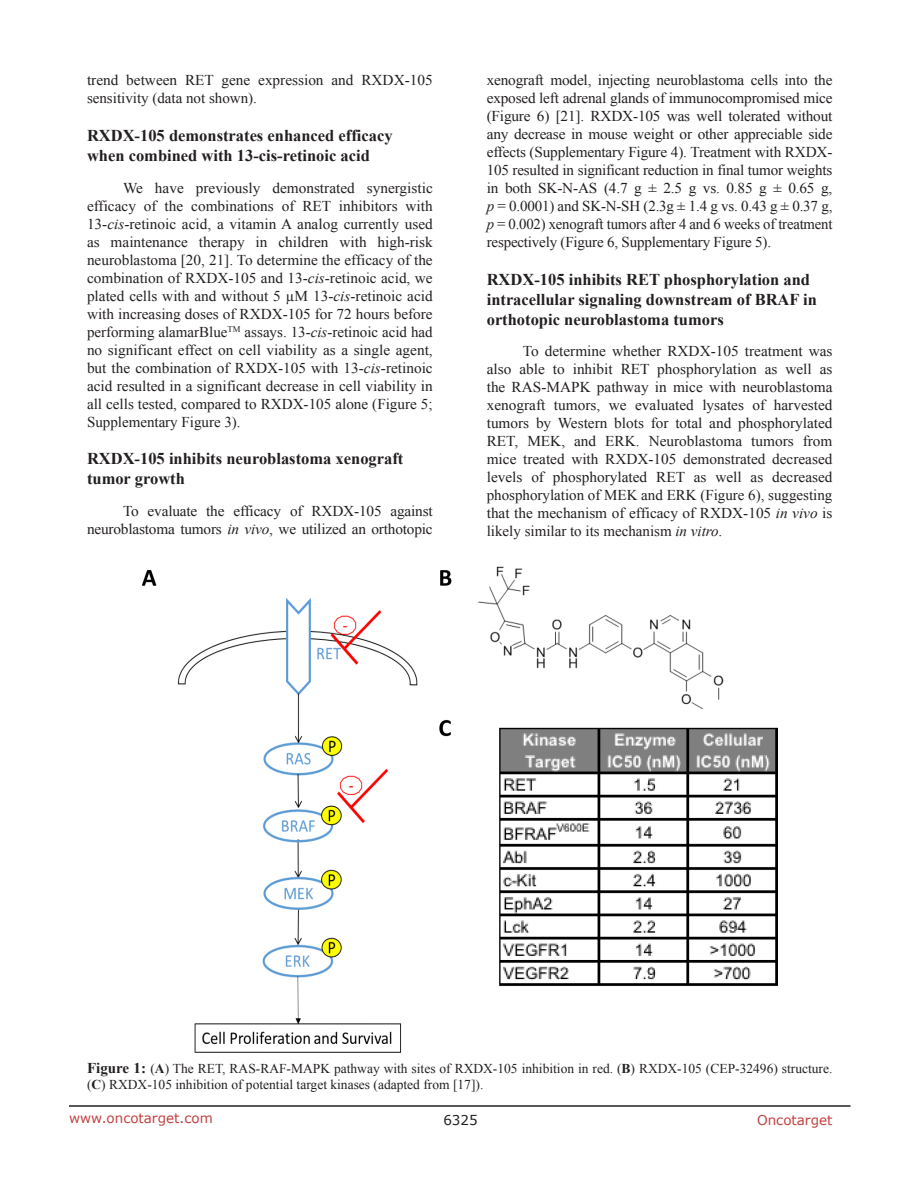
<style>
.page{position:relative;width:918px;height:1188px;background:#fff}
.page>*{position:absolute;margin:0;border:0;box-sizing:border-box;transform-origin:0 0}
.SubHeading{font:700 16.5px/19.8px "Times New Roman";color:#231f20}
.BodyText{font:15px/18px "Times New Roman";color:#231f20;text-align:justify}
.Figuretrx{font:13.5px/16.2px "Times New Roman";color:#231f20}
.t1{font:13.5px "Verdana";color:#c24141}
.t2{font:13.5px "Verdana";color:#231f20}
.s1{font-style:italic}
.s2{font-weight:700;font-size:15px}
.s3{font-weight:700}
</style>
<div class="page">
<hr style="left:69px;top:1105px;width:781px;height:2px;background:#231f20">
<img style="left:142px;top:566px;width:635px;height:486px">
<p class="BodyText" style="left:87px;top:71px;width:347px">trend between RET gene expression and RXDX-105 sensitivity (data not shown).</p>
<p class="SubHeading" style="left:87px;top:125px;width:307px">RXDX-105 demonstrates enhanced efficacy when combined with 13-cis-retinoic acid</p>
<p class="BodyText" style="left:87px;top:178px;width:347px;text-indent:36px">We have previously demonstrated synergistic efficacy of the combinations of RET inhibitors with 13-<span class="s1">cis</span>-retinoic acid, a vitamin A analog currently used as maintenance therapy in children with high-risk neuroblastoma [20, 21]. To determine the efficacy of the combination of RXDX-105 and 13-<span class="s1">cis</span>-retinoic acid, we plated cells with and without 5 µM 13-<span class="s1">cis</span>-retinoic acid with increasing doses of RXDX-105 for 72 hours before performing alamarBlue<sup>TM</sup> assays. 13-<span class="s1">cis</span>-retinoic acid had no significant effect on cell viability as a single agent, but the combination of RXDX-105 with 13-<span class="s1">cis</span>-retinoic acid resulted in a significant decrease in cell viability in all cells tested, compared to RXDX-105 alone (Figure 5; Supplementary Figure 3).</p>
<p class="SubHeading" style="left:87px;top:448px;width:318px">RXDX-105 inhibits neuroblastoma xenograft tumor growth</p>
<p class="BodyText" style="left:87px;top:501px;width:347px;text-align:right">To evaluate the efficacy of RXDX-105 against neuroblastoma tumors <span class="s1">in vivo</span>, we utilized an orthotopic</p>
<p class="BodyText" style="left:487px;top:71px;width:347px">xenograft model, injecting neuroblastoma cells into the exposed left adrenal glands of immunocompromised mice (Figure 6) [21]. RXDX-105 was well tolerated without any decrease in mouse weight or other appreciable side effects (Supplementary Figure 4). Treatment with RXDX-105 resulted in significant reduction in final tumor weights in both SK-N-AS (4.7 g ± 2.5 g vs. 0.85 g ± 0.65 g, <span class="s1">p</span> = 0.0001) and SK-N-SH (2.3g ± 1.4 g vs. 0.43 g ± 0.37 g, <span class="s1">p</span> = 0.002) xenograft tumors after 4 and 6 weeks of treatment respectively (Figure 6, Supplementary Figure 5).</p>
<p class="SubHeading" style="left:487px;top:269px;width:332px">RXDX-105 inhibits RET phosphorylation and intracellular signaling downstream of BRAF in orthotopic neuroblastoma tumors</p>
<p class="BodyText" style="left:487px;top:342px;width:347px;text-indent:36px">To determine whether RXDX-105 treatment was also able to inhibit RET phosphorylation as well as the RAS-MAPK pathway in mice with neuroblastoma xenograft tumors, we evaluated lysates of harvested tumors by Western blots for total and phosphorylated RET, MEK, and ERK. Neuroblastoma tumors from mice treated with RXDX-105 demonstrated decreased levels of phosphorylated RET as well as decreased phosphorylation of MEK and ERK (Figure 6), suggesting that the mechanism of efficacy of RXDX-105 <span class="s1">in vivo</span> is likely similar to its mechanism <span class="s1">in vitro</span>.</p>
<p class="Figuretrx" style="left:87px;top:1060px;width:747px"><span class="s2">Figure 1:</span> (<span class="s3">A</span>) The RET, RAS-RAF-MAPK pathway with sites of RXDX-105 inhibition in red. (<span class="s3">B</span>) RXDX-105 (CEP-32496) structure. (<span class="s3">C</span>) RXDX-105 inhibition of potential target kinases (adapted from [17]).</p>
<p class="t1" style="left:69px;top:1109px;width:145px">www.oncotarget.com</p>
<p class="t2" style="left:443px;top:1111px;width:36px">6325</p>
<p class="t1" style="left:757px;top:1111px;width:77px">Oncotarget</p>
</div>
